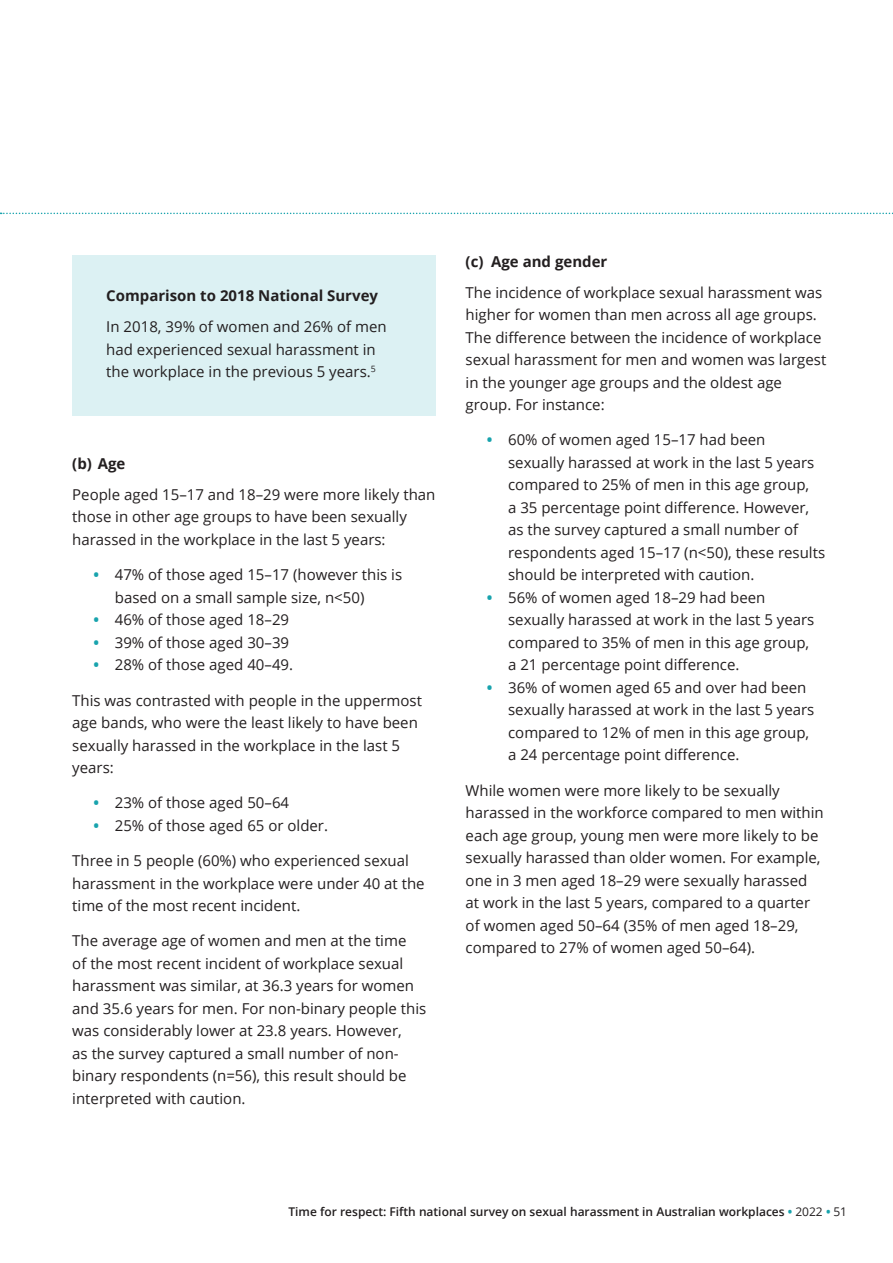
<style>
.page{position:relative;width:893px;height:1263px;background:#fff}
.page>*{position:absolute;margin:0;border:0;box-sizing:border-box;transform-origin:0 0}
.Text_Box_Text{font:15px/22.5px "Open Sans";color:#231f20}
.Text_Box_Heading{font:700 15px "Open Sans";color:#231f20}
.t1{font:600 12px "Open Sans";color:#231f20}
.s1{font-weight:700;color:#18a3ad}
.s2{font-weight:400}
</style>
<div class="page">
<svg style="left:0;top:213px;width:893px;height:1px"></svg>
<div style="left:72px;top:255px;width:364px;height:160px;background:#dcf1f3"></div>
<p class="Text_Box_Heading" style="left:106px;top:285px;width:273px">Comparison to 2018 National Survey</p>
<p class="Text_Box_Text" style="left:106px;top:315px;width:282px">In 2018, 39% of women and 26% of men had experienced sexual harassment in the workplace in the previous 5 years.<sup>5</sup></p>
<p class="Text_Box_Heading" style="left:72px;top:453px;width:55px">(b) Age</p>
<p class="Text_Box_Text" style="left:72px;top:483px;width:365px">People aged 15–17 and 18–29 were more likely than those in other age groups to have been sexually harassed in the workplace in the last 5 years:</p>
<p class="Text_Box_Text" style="left:115px;top:563px;width:289px;text-indent:-21px"><span class="s1">•</span> 47% of those aged 15–17 (however this is based on a small sample size, n&lt;50)</p>
<p class="Text_Box_Text" style="left:94px;top:608px;width:197px"><span class="s1">•</span> 46% of those aged 18–29</p>
<p class="Text_Box_Text" style="left:94px;top:631px;width:197px"><span class="s1">•</span> 39% of those aged 30–39</p>
<p class="Text_Box_Text" style="left:94px;top:653px;width:201px"><span class="s1">•</span> 28% of those aged 40–49.</p>
<p class="Text_Box_Text" style="left:72px;top:688px;width:351px">This was contrasted with people in the uppermost age bands, who were the least likely to have been sexually harassed in the workplace in the last 5 years:</p>
<p class="Text_Box_Text" style="left:94px;top:791px;width:197px"><span class="s1">•</span> 23% of those aged 50–64</p>
<p class="Text_Box_Text" style="left:94px;top:814px;width:236px"><span class="s1">•</span> 25% of those aged 65 or older.</p>
<p class="Text_Box_Text" style="left:72px;top:849px;width:354px">Three in 5 people (60%) who experienced sexual harassment in the workplace were under 40 at the time of the most recent incident.</p>
<p class="Text_Box_Text" style="left:72px;top:929px;width:356px">The average age of women and men at the time<br>of the most recent incident of workplace sexual harassment was similar, at 36.3 years for women and 35.6 years for men. For non-binary people this was considerably lower at 23.8 years. However,<br>as the survey captured a small number of non&shy;binary respondents (n=56), this result should be interpreted with caution.</p>
<p class="Text_Box_Heading" style="left:466px;top:251px;width:143px">(c) Age and gender</p>
<p class="Text_Box_Text" style="left:466px;top:281px;width:362px">The incidence of workplace sexual harassment was higher for women than men across all age groups.<br>The difference between the incidence of workplace sexual harassment for men and women was largest in the younger age groups and the oldest age group. For instance:</p>
<p class="Text_Box_Text" style="left:508px;top:428px;width:319px;text-indent:-21px"><span class="s1">•</span> 60% of women aged 15–17 had been sexually harassed at work in the last 5 years compared to 25% of men in this age group,<br>a 35 percentage point difference. However, as the survey captured a small number of respondents aged 15–17 (n&lt;50), these results should be interpreted with caution.</p>
<p class="Text_Box_Text" style="left:508px;top:586px;width:308px;text-indent:-21px"><span class="s1">•</span> 56% of women aged 18–29 had been sexually harassed at work in the last 5 years compared to 35% of men in this age group, a 21 percentage point difference.</p>
<p class="Text_Box_Text" style="left:508px;top:676px;width:308px;text-indent:-21px"><span class="s1">•</span> 36% of women aged 65 and over had been sexually harassed at work in the last 5 years compared to 12% of men in this age group, a 24 percentage point difference.</p>
<p class="Text_Box_Text" style="left:466px;top:779px;width:360px">While women were more likely to be sexually harassed in the workforce compared to men within each age group, young men were more likely to be sexually harassed than older women. For example, one in 3 men aged 18–29 were sexually harassed at work in the last 5 years, compared to a quarter of women aged 50–64 (35% of men aged 18–29, compared to 27% of women aged 50–64).</p>
<p class="t1" style="left:288px;top:1204px;width:560px">Time for respect: Fifth national survey on sexual harassment in Australian workplaces <span class="s1">•</span> <span class="s2">2022</span> <span class="s1">•</span> <span class="s2">51</span></p>
</div>
